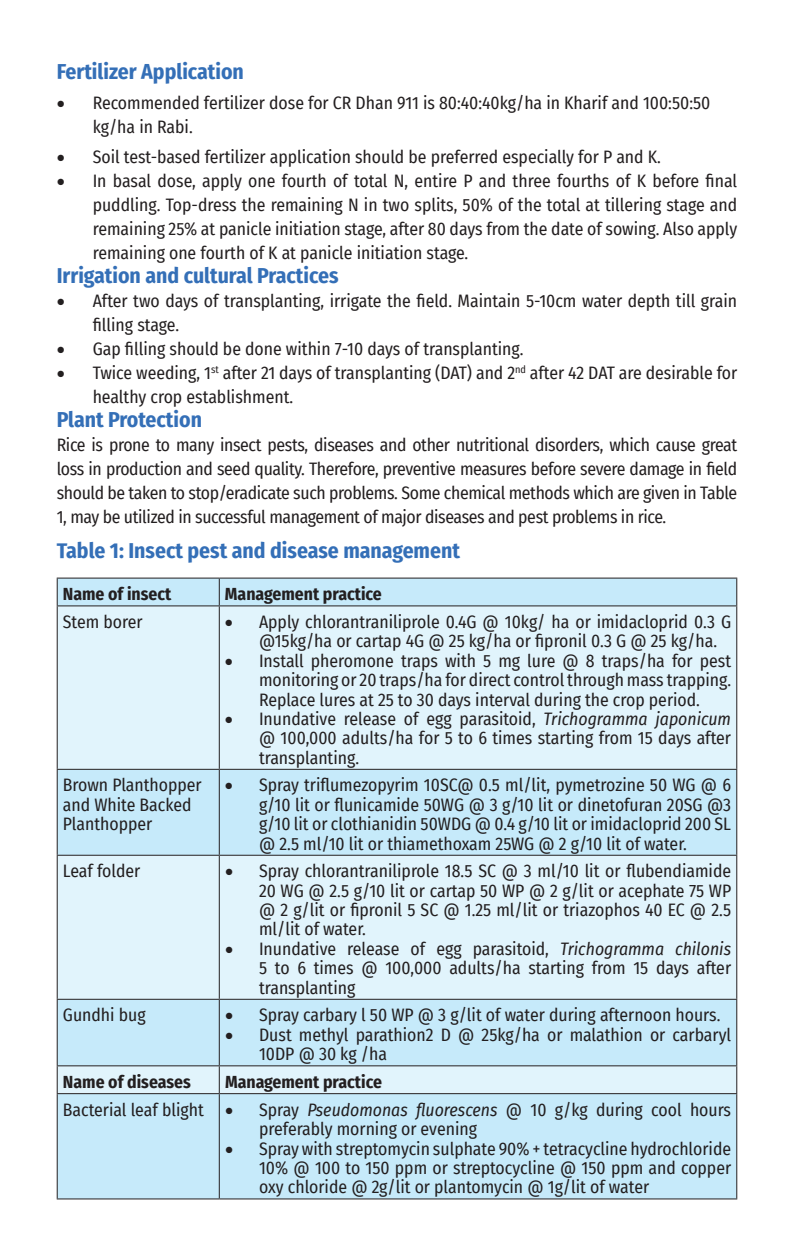
<style>
.page{position:relative;width:794px;height:1248px;background:#fff}
.page>*{position:absolute;margin:0;border:0;box-sizing:border-box;transform-origin:0 0}
.t1{font:700 21.6px "Fira Sans Condensed";color:#346fb7}
.t2{font:17.6px/19.4px "Fira Sans Condensed";color:#231f20}
.t3{font:700 17.6px "Fira Sans Condensed";color:#231f20}
.s1{font-style:italic}
.s2{font-weight:700}
</style>
<div class="page">
<div style="left:58px;top:578px;width:678px;height:620px;background:#c6eafa"></div>
<svg style="left:58px;top:606px;width:678px;height:486px;background:#d7eff9"></svg>
<hr style="left:57px;top:577px;width:162px;height:1px;background:#231f20">
<hr style="left:219px;top:577px;width:518px;height:1px;background:#231f20">
<hr style="left:57px;top:605px;width:162px;height:1px;background:#231f20">
<hr style="left:219px;top:605px;width:518px;height:1px;background:#231f20">
<hr style="left:57px;top:768px;width:162px;height:1px;background:#231f20">
<hr style="left:219px;top:768px;width:518px;height:1px;background:#231f20">
<hr style="left:57px;top:854px;width:162px;height:1px;background:#231f20">
<hr style="left:219px;top:854px;width:518px;height:1px;background:#231f20">
<hr style="left:57px;top:998px;width:162px;height:1px;background:#231f20">
<hr style="left:219px;top:998px;width:518px;height:1px;background:#231f20">
<hr style="left:57px;top:1065px;width:162px;height:1px;background:#231f20">
<hr style="left:219px;top:1065px;width:518px;height:1px;background:#231f20">
<hr style="left:57px;top:1092px;width:162px;height:1px;background:#231f20">
<hr style="left:219px;top:1092px;width:518px;height:1px;background:#231f20">
<hr style="left:57px;top:1198px;width:162px;height:1px;background:#231f20">
<hr style="left:219px;top:1198px;width:518px;height:1px;background:#231f20">
<svg style="left:57px;top:578px;width:1px;height:27px"></svg>
<hr style="left:57px;top:606px;width:1px;height:162px;background:#231f20">
<hr style="left:57px;top:769px;width:1px;height:85px;background:#231f20">
<hr style="left:57px;top:855px;width:1px;height:143px;background:#231f20">
<hr style="left:57px;top:999px;width:1px;height:66px;background:#231f20">
<svg style="left:57px;top:1066px;width:1px;height:26px"></svg>
<hr style="left:57px;top:1093px;width:1px;height:105px;background:#231f20">
<svg style="left:219px;top:578px;width:1px;height:27px"></svg>
<svg style="left:736px;top:578px;width:1px;height:27px"></svg>
<hr style="left:219px;top:606px;width:1px;height:162px;background:#231f20">
<hr style="left:736px;top:606px;width:1px;height:162px;background:#231f20">
<hr style="left:219px;top:769px;width:1px;height:85px;background:#231f20">
<hr style="left:736px;top:769px;width:1px;height:85px;background:#231f20">
<hr style="left:219px;top:855px;width:1px;height:143px;background:#231f20">
<hr style="left:736px;top:855px;width:1px;height:143px;background:#231f20">
<hr style="left:219px;top:999px;width:1px;height:66px;background:#231f20">
<hr style="left:736px;top:999px;width:1px;height:66px;background:#231f20">
<svg style="left:219px;top:1066px;width:1px;height:26px"></svg>
<svg style="left:736px;top:1066px;width:1px;height:26px"></svg>
<hr style="left:219px;top:1093px;width:1px;height:105px;background:#231f20">
<hr style="left:736px;top:1093px;width:1px;height:105px;background:#231f20">
<p class="t1" style="left:57px;top:54px;width:189px">Fertilizer Application</p>
<p class="t2" style="left:93px;top:90px;width:619px;line-height:24px;text-indent:-36px">• Recommended fertilizer dose for CR Dhan 911 is 80:40:40kg/ha in Kharif and 100:50:50 kg/ha in Rabi.</p>
<p class="t2" style="left:57px;top:146px;width:605px">• Soil test-based fertilizer application should be preferred especially for P and K.</p>
<p class="t2" style="left:93px;top:168px;width:646px;line-height:24px;text-align:justify;text-indent:-36px">• In basal dose, apply one fourth of total N, entire P and three fourths of K before final puddling. Top-dress the remaining N in two splits, 50% of the total at tillering stage and remaining 25% at panicle initiation stage, after 80 days from the date of sowing. Also apply remaining one fourth of K at panicle initiation stage.</p>
<p class="t1" style="left:57px;top:257px;width:283px">Irrigation and cultural Practices</p>
<p class="t2" style="left:93px;top:288px;width:646px;line-height:24px;text-indent:-36px">• After two days of transplanting, irrigate the field. Maintain 5-10cm water depth till grain filling stage.</p>
<p class="t2" style="left:57px;top:338px;width:468px">• Gap filling should be done within 7-10 days of transplanting.</p>
<p class="t2" style="left:93px;top:360px;width:646px;line-height:24px;text-indent:-36px">• Twice weeding, 1<sup>st</sup> after 21 days of transplanting (DAT) and 2<sup>nd</sup> after 42 DAT are desirable for healthy crop establishment.</p>
<p class="t1" style="left:57px;top:401px;width:147px">Plant Protection</p>
<p class="t2" style="left:57px;top:432px;width:682px;line-height:24px;text-align:justify">Rice is prone to many insect pests, diseases and other nutritional disorders, which cause great loss in production and seed quality. Therefore, preventive measures before severe damage in field should be taken to stop/eradicate such problems. Some chemical methods which are given in Table 1, may be utilized in successful management of major diseases and pest problems in rice.</p>
<p class="t1" style="left:57px;top:532px;width:405px">Table 1: Insect pest and disease management</p>
<p class="t3" style="left:63px;top:579px;width:110px">Name of insect</p>
<p class="t3" style="left:225px;top:579px;width:158px">Management practice</p>
<p class="t2" style="left:63px;top:611px;width:81px">Stem borer</p>
<p class="t2" style="left:259px;top:611px;width:473px;text-indent:-34px">• Apply chlorantraniliprole 0.4G @ 10kg/ ha or imidacloprid 0.3 G @15kg/ha or cartap 4G @ 25 kg/ha or fipronil 0.3 G @ 25 kg/ha.</p>
<p class="t2" style="left:259px;top:650px;width:473px;text-align:justify;text-indent:-34px">• Install pheromone traps with 5 mg lure @ 8 traps/ha for pest monitoring or 20 traps/ha for direct control through mass trapping.<br>Replace lures at 25 to 30 days interval during the crop period.</p>
<p class="t2" style="left:259px;top:708px;width:473px;text-align:justify;text-indent:-34px">• Inundative release of egg parasitoid, <span class="s1">Trichogramma japonicum </span>@ 100,000 adults/ha for 5 to 6 times starting from 15 days after transplanting.</p>
<p class="t2" style="left:63px;top:775px;width:140px">Brown Planthopper and White Backed<br>Planthopper</p>
<p class="t2" style="left:259px;top:775px;width:473px;text-align:justify;text-indent:-34px">• Spray triflumezopyrim 10SC@ 0.5 ml/lit, pymetrozine 50 WG @ 6 g/10 lit or flunicamide 50WG @ 3 g/10 lit or dinetofuran 20SG @3 g/10 lit or clothianidin 50WDG @ 0.4 g/10 lit or imidacloprid 200 SL @ 2.5 ml/10 lit or thiamethoxam 25WG @ 2 g/10 lit of water.</p>
<p class="t2" style="left:63px;top:861px;width:79px">Leaf folder</p>
<p class="t2" style="left:259px;top:861px;width:474px;text-align:justify;text-indent:-34px">• Spray chlorantraniliprole 18.5 SC @ 3 ml/10 lit or flubendiamide 20 WG @ 2.5 g/10 lit or cartap 50 WP @ 2 g/lit or acephate 75 WP @ 2 g/lit or fipronil 5 SC @ 1.25 ml/lit or triazophos 40 EC @ 2.5 ml/lit of water.</p>
<p class="t2" style="left:259px;top:938px;width:473px;text-align:justify;text-indent:-34px">• Inundative release of egg parasitoid, <span class="s1">Trichogramma chilonis </span>5 to 6 times @ 100,000 adults/ha starting from 15 days after transplanting</p>
<p class="t2" style="left:63px;top:1004px;width:84px">Gundhi bug</p>
<p class="t2" style="left:225px;top:1004px;width:497px">• Spray carbary l 50 WP @ 3 g/lit of water during afternoon hours.</p>
<p class="t2" style="left:259px;top:1024px;width:473px;text-indent:-34px">• Dust methyl parathion2 D @ 25kg/ha or malathion or carbaryl<br>10DP @ 30 kg /ha</p>
<p class="t3" style="left:63px;top:1066px;width:129px">Name of diseases</p>
<p class="t2" style="left:63px;top:1067px;width:320px;line-height:27.8px;text-indent:162px"><span class="s2">Management practice<br></span>Bacterial leaf blight •</p>
<p class="t2" style="left:259px;top:1099px;width:473px">Spray <span class="s1">Pseudomonas fluorescens</span> @ 10 g/kg during cool hours preferably morning or evening</p>
<p class="t2" style="left:259px;top:1138px;width:473px;text-align:justify;text-indent:-34px">• Spray with streptomycin sulphate 90% + tetracycline hydrochloride 10% @ 100 to 150 ppm or streptocycline @ 150 ppm and copper oxy chloride @ 2g/lit or plantomycin @ 1g/lit of water</p>
</div>
